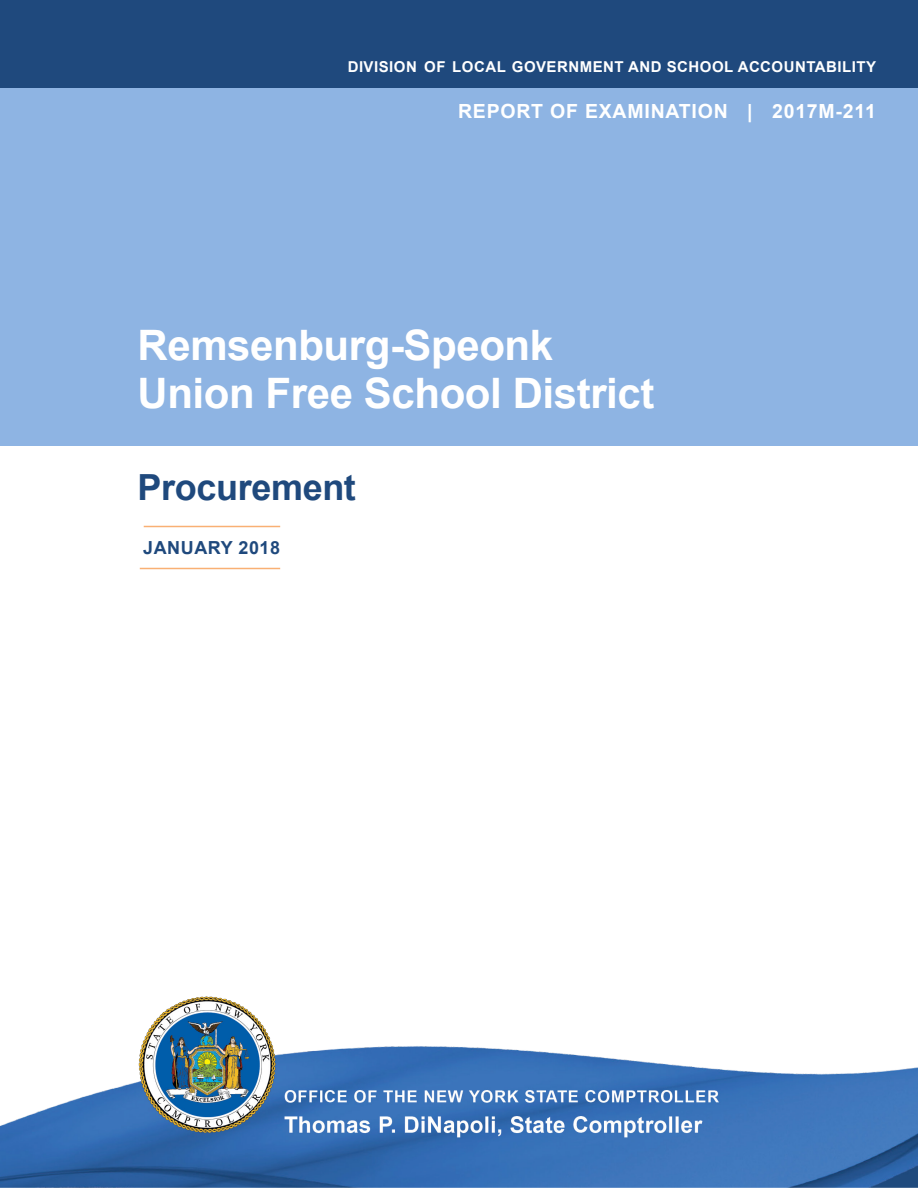
<style>
.page{position:relative;width:918px;height:1188px;background:#fff}
.page>*{position:absolute;margin:0;border:0;box-sizing:border-box;transform-origin:0 0}
.t1{font:700 42px/48px "Arial";letter-spacing:-.01em;color:#fff}
.t2{font:700 36px "Arial";letter-spacing:-.01em;color:#1f497d}
.t3{font:700 19.5px "Arial";letter-spacing:.04em;color:#fff}
.Sidebar_Text{font:700 18px "Arial";letter-spacing:.03em;color:#1f497d}
.t4{font:700 15px "Arial";letter-spacing:.03em;color:#fff}
</style>
<div class="page">
<div style="left:0;top:0;width:918px;height:446px;background:#8eb4e3"></div>
<div style="left:0;top:0;width:918px;height:88px;background:#1f497d"></div>
<hr style="left:144px;top:526px;width:136px;height:1px;background:#f9b074">
<hr style="left:140px;top:568px;width:140px;height:1px;background:#f9b074">
<img style="left:0;top:996px;width:918px;height:192px">
<p class="t4" style="left:348px;top:56px;width:530px">DIVISION OF LOCAL GOVERNMENT AND SCHOOL ACCOUNTABILITY</p>
<p class="t3" style="left:458px;top:98px;width:419px">REPORT OF EXAMINATION | 2017M-211</p>
<p class="t1" style="left:138px;top:323px;width:518px">Remsenburg-Speonk<br>Union Free School District</p>
<p class="t2" style="left:138px;top:463px;width:220px">Procurement</p>
<p class="Sidebar_Text" style="left:143px;top:536px;width:138px">JANUARY 2018</p>
</div>
